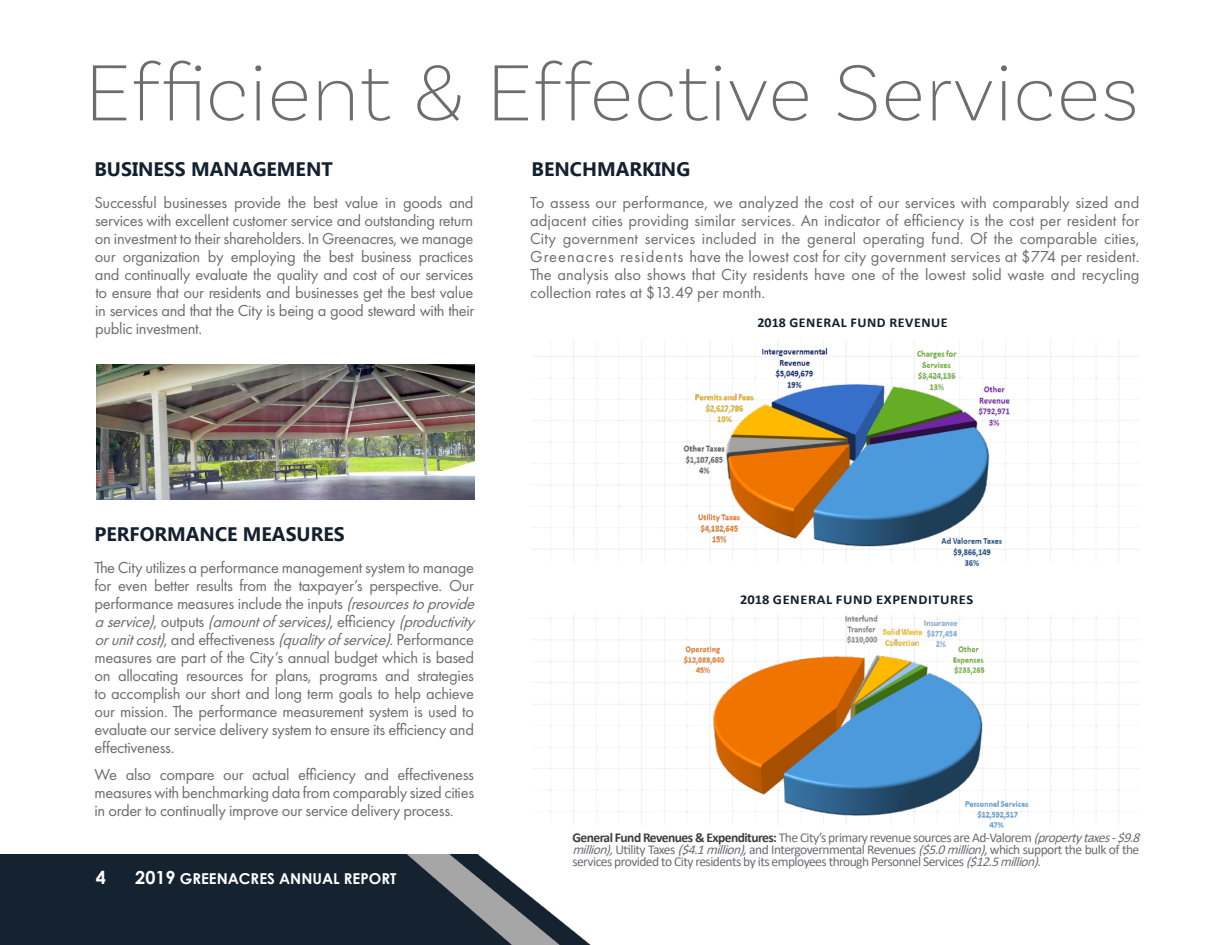
<style>
.page{position:relative;width:1215px;height:945px;background:#fff}
.page>*{position:absolute;margin:0;border:0;box-sizing:border-box;transform-origin:0 0}
.t1{font:200 84.15px "Basic Sans";color:#6c6d70}
.t2{font:700 19.5px "Ebrima";color:#12202f}
.t3{font:700 18px "Century Gothic";color:#fff}
.t4{font:16.5px/18px "Futura PT";letter-spacing:-.02em;color:#6c6d70;text-align:justify}
.t5{font:700 15px "Century Gothic";color:#fff}
.t6{font:13.5px/12px "Calibri";letter-spacing:-.04em;color:#6c6d70}
.t7{font:700 13.5px "Calibri";letter-spacing:.04em;color:#12202f;scale:1.07 1}
.t8{font:700 13.5px "Calibri";letter-spacing:.04em;color:#12202f;scale:1.04 1}
.s1{font-style:italic}
.s2{font-size:18px}
.s3{font-weight:700;color:#3e3e3f}
</style>
<div class="page">
<img style="left:97px;top:364px;width:377px;height:136px">
<img style="left:675px;top:614px;width:356px;height:214px">
<img style="left:683px;top:344px;width:338px;height:222px">
<img style="left:0;top:855px;width:591px;height:90px">
<p class="t1" style="left:84px;top:42px;width:1057px">Efficient &amp; Effective Services</p>
<p class="t2" style="left:94px;top:154px;width:240px">BUSINESS MANAGEMENT</p>
<p class="t4" style="left:94px;top:194px;width:381px">Successful businesses provide the best value in goods and services with excellent customer service and outstanding return on investment to their shareholders. In Greenacres, we manage our organization by employing the best business practices and continually evaluate the quality and cost of our services to ensure that our residents and businesses get the best value in services and that the City is being a good steward with their public investment.</p>
<p class="t2" style="left:532px;top:154px;width:160px">BENCHMARKING</p>
<p class="t4" style="left:530px;top:193px;width:611px">To assess our performance, we analyzed the cost of our services with comparably sized and adjacent cities providing similar services. An indicator of efficiency is the cost per resident for City government services included in the general operating fund. Of the comparable cities, Greenacres residents have the lowest cost for city government services at $774 per resident.<br>The analysis also shows that City residents have one of the lowest solid waste and recycling collection rates at $13.49 per month.</p>
<p class="t8" style="left:758px;top:313px;width:184px">2018 GENERAL FUND REVENUE</p>
<p class="t2" style="left:94px;top:519px;width:252px">PERFORMANCE MEASURES</p>
<p class="t4" style="left:94px;top:558px;width:386px;text-align:left">The City utilizes a performance management system to manage for even better results from the taxpayer’s perspective. Our performance measures include the inputs <span class="s1">(resourcestoprovide aservice)</span>, o u t p u t s <span class="s1">(amountofservices)</span>, e f fi c i e n c y <span class="s1">(productivity orunitcost)</span>, a n d e ffe c ti ve n e s s <span class="s1">(qualityofservice)</span>. P e rfo r m a n c e measures are part of the City’s annual budget which is based on allocating resources for plans, programs and strategies to accomplish our short and long term goals to help achieve our mission. The performance measurement system is used to evaluate our service delivery system to ensure its efficiency and effectiveness.</p>
<p class="t4" style="left:94px;top:765px;width:381px">We also compare our actual efficiency and effectiveness measures with benchmarking data from comparably sized cities in order to continually improve our service delivery process.</p>
<p class="t3" style="left:96px;top:864px;width:12px">4</p>
<p class="t5" style="left:135px;top:867px;width:263px"><span class="s2">2019</span> GREENACRES ANNUAL REPORT</p>
<p class="t7" style="left:740px;top:590px;width:219px">2018 GENERAL FUND EXPENDITURES</p>
<p class="t6" style="left:572px;top:831px;width:573px"><span class="s3">General Fund Revenues &amp; Expenditures:</span> The City’s primary revenue sources are Ad-Valorem <span class="s1">(propertytaxes-$9.8 million),</span>Utility Taxes <span class="s1">($4.1million),</span>and Intergovernmental Revenues <span class="s1">($5.0million),</span>which support the bulk of the services provided to City residents by its employees through Personnel Services <span class="s1">($12.5million).</span></p>
</div>
